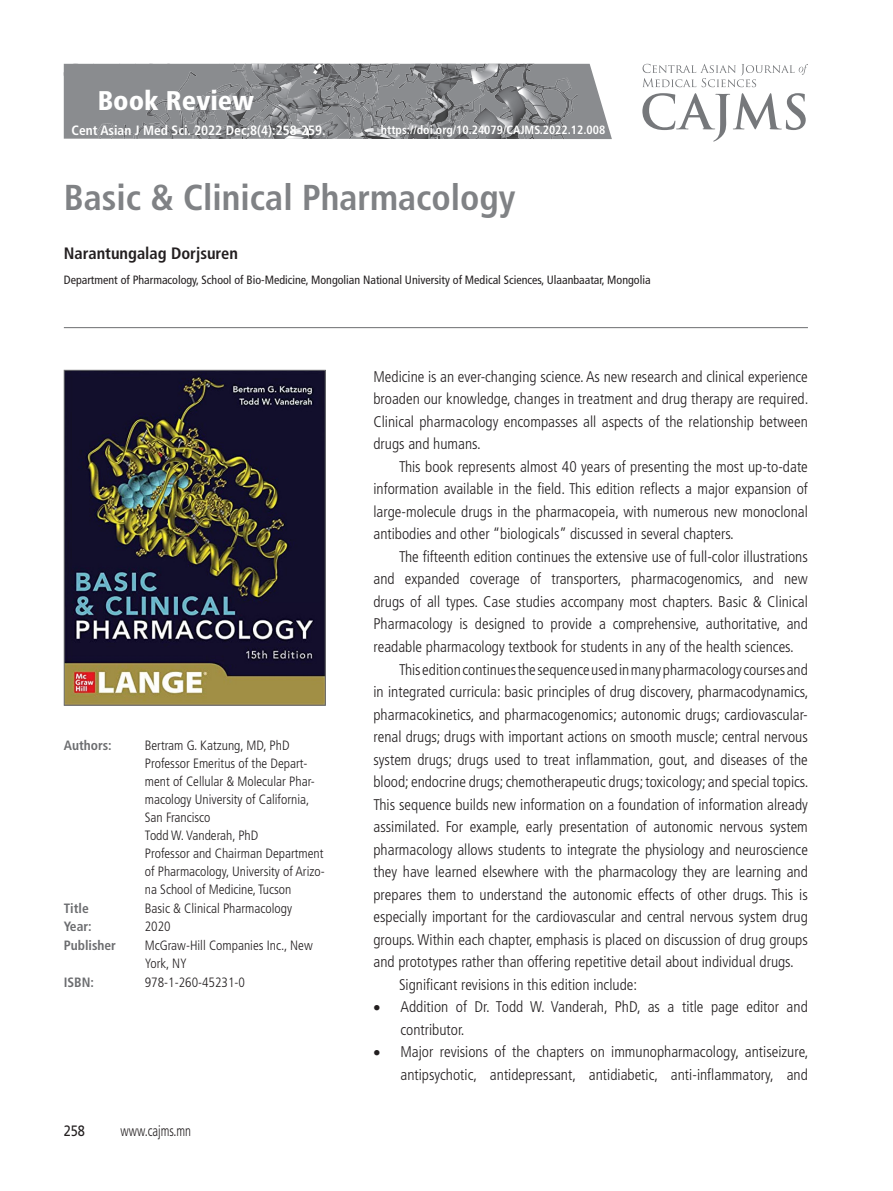
<style>
.page{position:relative;width:893px;height:1191px;background:#fff}
.page>*{position:absolute;margin:0;border:0;box-sizing:border-box;transform-origin:0 0}
.Un_garchig{font:700 condensed 36px "Frutiger LT Std";color:#808285}
.t1{font:900 condensed 27px "Frutiger LT Std";color:#fff}
.Ner{font:700 condensed 16.5px "Frutiger LT Std";color:#231f20}
.text{font:300 condensed 15.45px/22.5px "Frutiger LT Std";color:#231f20;text-align:justify}
.dugaar{font:300 condensed 15.45px/22.5px "Frutiger LT Std";color:#231f20}
.t2{font:300 condensed 15px "Frutiger LT Std";color:#231f20;scale:.85 1}
.t3{font:15px "Frutiger LT Std";color:#231f20;scale:.85 1}
.para{font:300 condensed 13.5px/18px "Frutiger LT Std";color:#231f20}
.t4{font:700 condensed 13.5px "Frutiger LT Std";color:#fff}
.t5{font:700 condensed 13.5px "Frutiger LT Std";color:#6c6d70}
.ner_door{font:condensed 12px "Frutiger LT Std";color:#231f20}
.t6{font:700 condensed 12px "Frutiger LT Std";color:#fff}
</style>
<div class="page">
<img style="left:64px;top:64px;width:548px;height:75px">
<svg style="left:642px;top:64px;width:166px;height:23px"></svg>
<svg style="left:642px;top:93px;width:164px;height:48px"></svg>
<img style="left:66px;top:372px;width:258px;height:331px">
<div style="left:64px;top:370px;width:262px;height:335px;border:1px solid #6c6d70"></div>
<hr style="left:64px;top:327px;width:744px;height:1px;background:#6c6d70">
<p class="t1" style="left:98px;top:85px;width:158px">Book Review</p>
<p class="t4" style="left:72px;top:122px;width:256px">Cent Asian J Med Sci. 2022 Dec;8(4):258-259.</p>
<p class="t6" style="left:381px;top:122px;width:226px">https://doi.org/10.24079/CAJMS.2022.12.008</p>
<p class="Un_garchig" style="left:64px;top:176px;width:453px">Basic &amp; Clinical Pharmacology</p>
<p class="Ner" style="left:64px;top:243px;width:176px">Narantungalag Dorjsuren</p>
<p class="ner_door" style="left:64px;top:273px;width:588px">Department of Pharmacology, School of Bio-Medicine, Mongolian National University of Medical Sciences, Ulaanbaatar, Mongolia</p>
<p class="t5" style="left:64px;top:737px;width:49px">Authors:</p>
<p class="para" style="left:145px;top:736px;width:146px">Bertram G. Katzung, MD, PhD</p>
<p class="para" style="left:145px;top:754px;width:172px">Professor Emeritus of the Depart&shy;ment of Cellular &amp; Molecular Phar&shy;macology University of California,<br>San Francisco</p>
<p class="para" style="left:145px;top:826px;width:115px">Todd W. Vanderah, PhD</p>
<p class="para" style="left:145px;top:844px;width:181px;text-align:justify">Professor and Chairman Department of Pharmacology, University of Arizo&shy;na School of Medicine, Tucson</p>
<p class="t5" style="left:64px;top:900px;width:27px">Title</p>
<p class="para" style="left:145px;top:899px;width:149px">Basic &amp; Clinical Pharmacology</p>
<p class="t5" style="left:64px;top:918px;width:29px">Year:</p>
<p class="para" style="left:145px;top:918px;width:27px">2020</p>
<p class="t5" style="left:64px;top:937px;width:54px">Publisher</p>
<p class="para" style="left:145px;top:936px;width:169px">McGraw-Hill Companies Inc., New<br>York, NY</p>
<p class="t5" style="left:64px;top:974px;width:32px">ISBN:</p>
<p class="para" style="left:145px;top:973px;width:102px">978-1-260-45231-0</p>
<p class="t3" style="left:64px;top:1122px;width:27px">258</p>
<p class="t2" style="left:120px;top:1122px;width:85px">www.cajms.mn</p>
<p class="text" style="left:373px;top:365px;width:436px">Medicine is an ever-changing science. As new research and clinical experience broaden our knowledge, changes in treatment and drug therapy are required.<br>Clinical pharmacology encompasses all aspects of the relationship between drugs and humans.</p>
<p class="text" style="left:373px;top:455px;width:436px;text-indent:26px">This book represents almost 40 years of presenting the most up-to-date information available in the field. This edition reflects a major expansion of large-molecule drugs in the pharmacopeia, with numerous new monoclonal antibodies and other “biologicals” discussed in several chapters.</p>
<p class="text" style="left:373px;top:545px;width:436px;text-indent:26px">The fifteenth edition continues the extensive use of full-color illustrations and expanded coverage of transporters, pharmacogenomics, and new drugs of all types. Case studies accompany most chapters. Basic &amp; Clinical Pharmacology is designed to provide a comprehensive, authoritative, and readable pharmacology textbook for students in any of the health sciences.</p>
<p class="text" style="left:373px;top:658px;width:436px;text-indent:26px">This edition continues the sequence used in many pharmacology courses and in integrated curricula: basic principles of drug discovery, pharmacodynamics, pharmacokinetics, and pharmacogenomics; autonomic drugs; cardiovascular&shy;renal drugs; drugs with important actions on smooth muscle; central nervous system drugs; drugs used to treat inflammation, gout, and diseases of the blood; endocrine drugs; chemotherapeutic drugs; toxicology; and special topics.<br>This sequence builds new information on a foundation of information already assimilated. For example, early presentation of autonomic nervous system pharmacology allows students to integrate the physiology and neuroscience they have learned elsewhere with the pharmacology they are learning and prepares them to understand the autonomic effects of other drugs. This is especially important for the cardiovascular and central nervous system drug groups. Within each chapter, emphasis is placed on discussion of drug groups and prototypes rather than offering repetitive detail about individual drugs.</p>
<p class="text" style="left:399px;top:973px;width:240px">Significant revisions in this edition include:</p>
<p class="dugaar" style="left:400px;top:995px;width:409px;text-indent:-27px">• Addition of Dr. Todd W. Vanderah, PhD, as a title page editor and contributor.</p>
<p class="dugaar" style="left:373px;top:1040px;width:436px;text-align:right">• Major revisions of the chapters on immunopharmacology, antiseizure, antipsychotic, antidepressant, antidiabetic, anti-inflammatory, and</p>
</div>
